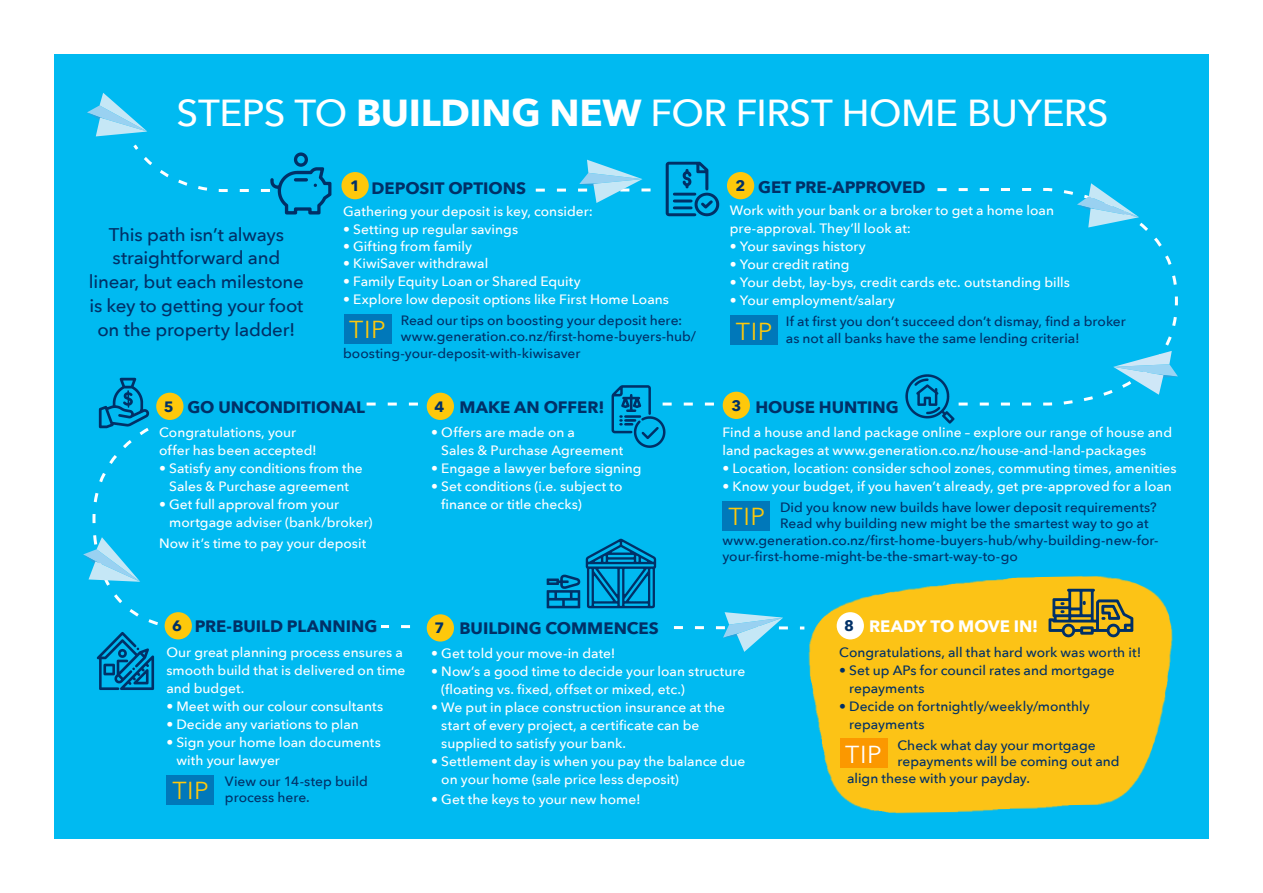
<style>
.page{position:relative;width:1263px;height:893px;background:#fff}
.page>*{position:absolute;margin:0;border:0;box-sizing:border-box;transform-origin:0 0}
.t1{font:500 37.5px "Avenir Next";letter-spacing:-.01em;color:#fff}
.t2{font:24.6px "Avenir Next";letter-spacing:.02em;color:#fec80b}
.t3{font:24.6px "Avenir Next";color:#fff}
.t4{font:500 18.3px/23.9px "Avenir Next";letter-spacing:-.015em;color:#003067;text-align:center}
.t5{font:700 16.5px "Avenir Next";color:#003067}
.t6{font:700 16.5px "Avenir Next";color:#fff}
.t7{font:700 15px "Avenir Next";color:#003067}
.t8{font:500 13.5px/18px "Avenir Next";color:#fff}
.t9{font:500 13.5px/16.5px "Avenir Next";color:#003067}
.s1{font-weight:700}
</style>
<div class="page">
<div style="left:54px;top:54px;width:1155px;height:785px;background:#00baf1"></div>
<img style="left:808px;top:631px;width:365px;height:183px">
<svg style="left:92px;top:144px;width:1086px;height:487px"></svg>
<div style="left:421px;top:599px;width:250px;height:45px;background:#00baf1"></div>
<div style="left:167px;top:606px;width:214px;height:32px;background:#00baf1"></div>
<div style="left:721px;top:388px;width:231px;height:34px;background:#00baf1"></div>
<div style="left:426px;top:388px;width:227px;height:34px;background:#00baf1"></div>
<div style="left:153px;top:385px;width:209px;height:39px;background:#00baf1"></div>
<div style="left:279px;top:173px;width:250px;height:38px;background:#00baf1"></div>
<div style="left:653px;top:173px;width:277px;height:38px;background:#00baf1"></div>
<div style="left:156px;top:393px;width:27px;height:27px;background:#fec80b;border-radius:50%"></div>
<div style="left:427px;top:393px;width:27px;height:27px;background:#fec80b;border-radius:50%"></div>
<div style="left:723px;top:392px;width:27px;height:27px;background:#fec80b;border-radius:50%"></div>
<div style="left:165px;top:612px;width:27px;height:27px;background:#fec80b;border-radius:50%"></div>
<div style="left:837px;top:612px;width:27px;height:27px;background:#fff;border-radius:50%"></div>
<div style="left:345px;top:314px;width:47px;height:30px;background:#0078ba"></div>
<div style="left:730px;top:315px;width:47px;height:30px;background:#0078ba"></div>
<div style="left:722px;top:501px;width:48px;height:29px;background:#0078ba"></div>
<div style="left:166px;top:775px;width:48px;height:30px;background:#0078ba"></div>
<div style="left:840px;top:739px;width:48px;height:29px;background:#fb9800"></div>
<svg style="left:1060px;top:183px;width:118px;height:111px"></svg>
<svg style="left:381px;top:612px;width:416px;height:40px"></svg>
<svg style="left:237px;top:160px;width:803px;height:43px"></svg>
<svg style="left:83px;top:532px;width:126px;height:98px"></svg>
<svg style="left:87px;top:93px;width:60px;height:43px"></svg>
<svg style="left:1055px;top:314px;width:123px;height:93px"></svg>
<img style="left:661px;top:160px;width:63px;height:59px">
<img style="left:96px;top:375px;width:57px;height:57px">
<img style="left:94px;top:630px;width:63px;height:60px">
<img style="left:267px;top:150px;width:68px;height:67px">
<img style="left:603px;top:381px;width:71px;height:70px">
<img style="left:583px;top:535px;width:76px;height:74px">
<img style="left:544px;top:572px;width:39px;height:37px">
<img style="left:903px;top:373px;width:53px;height:52px">
<img style="left:1041px;top:571px;width:100px;height:84px">
<h1 class="t1" style="left:176px;top:81px;width:65px">steps</h1>
<h1 class="t1" style="left:294px;top:81px;width:811px">to <span class="s1">BUILDING NEW</span> for First Home Buyers</h1>
<h3 class="t4" style="left:89px;top:222px;width:216px">This path isn’t always straightforward and linear, but each milestone is key to getting your foot on the property ladder!</h3>
<p class="t5" style="left:371px;top:174px;width:156px">DEPOSIT OPTIONS</p>
<p class="t7" style="left:736px;top:173px;width:11px">2</p>
<p class="t8" style="left:343px;top:202px;width:251px">Gathering your deposit is key, consider:</p>
<p class="t8" style="left:343px;top:220px;width:176px">• Setting up regular savings</p>
<p class="t8" style="left:343px;top:237px;width:130px">• Gifting from family</p>
<p class="t8" style="left:343px;top:254px;width:147px">• KiwiSaver withdrawal</p>
<p class="t8" style="left:343px;top:272px;width:239px">• Family Equity Loan or Shared Equity</p>
<p class="t8" style="left:343px;top:290px;width:327px">• Explore low deposit options like First Home Loans</p>
<h2 class="t2" style="left:349px;top:309px;width:38px">Tip</h2>
<p class="t9" style="left:401px;top:312px;width:283px">Read our tips on boosting your deposit here:</p>
<p class="t7" style="left:350px;top:173px;width:11px">1</p>
<p class="t5" style="left:758px;top:173px;width:169px">GET PRE-APPROVED</p>
<p class="t8" style="left:730px;top:201px;width:326px">Work with your bank or a broker to get a home loan pre-approval. They’ll look at:</p>
<p class="t8" style="left:730px;top:237px;width:138px">• Your savings history</p>
<p class="t8" style="left:730px;top:255px;width:121px">• Your credit rating</p>
<p class="t8" style="left:730px;top:273px;width:342px">• Your debt, lay-bys, credit cards etc. outstanding bills</p>
<p class="t8" style="left:730px;top:291px;width:167px">• Your employment/salary</p>
<h2 class="t2" style="left:736px;top:310px;width:38px">Tip</h2>
<p class="t9" style="left:786px;top:313px;width:341px">If at first you don’t succeed don’t dismay, find a broker as not all banks have the same lending criteria!</p>
<p class="t9" style="left:401px;top:328px;width:297px">www.generation.co.nz/first-home-buyers-hub/</p>
<p class="t9" style="left:343px;top:345px;width:239px">boosting-your-deposit-with-kiwisaver</p>
<p class="t7" style="left:164px;top:394px;width:11px">5</p>
<p class="t7" style="left:434px;top:394px;width:11px">4</p>
<p class="t7" style="left:731px;top:393px;width:11px">3</p>
<p class="t5" style="left:755px;top:393px;width:145px">HOUSE HUNTING</p>
<p class="t8" style="left:722px;top:423px;width:451px">Find a house and land package online – explore our range of house and land packages at www.generation.co.nz/house-and-land-packages</p>
<p class="t8" style="left:722px;top:459px;width:456px">• Location, location: consider school zones, commuting times, amenities</p>
<p class="t8" style="left:722px;top:477px;width:451px">• Know your budget, if you haven’t already, get pre-approved for a loan</p>
<h2 class="t2" style="left:728px;top:496px;width:38px">Tip</h2>
<p class="t9" style="left:780px;top:498px;width:378px">Did you know new builds have lower deposit requirements?</p>
<p class="t5" style="left:187px;top:393px;width:179px">GO UNCONDITIONAL</p>
<p class="t8" style="left:159px;top:423px;width:159px">Congratulations, your offer has been accepted!</p>
<p class="t8" style="left:159px;top:459px;width:205px;text-align:center">• Satisfy any conditions from the<br>Sales &amp; Purchase agreement</p>
<p class="t8" style="left:169px;top:495px;width:205px;text-indent:-10px">• Get full approval from your mortgage adviser (bank/broker)</p>
<p class="t8" style="left:159px;top:533px;width:209px">Now it’s time to pay your deposit</p>
<p class="t5" style="left:459px;top:393px;width:146px">MAKE AN OFFER!</p>
<p class="t8" style="left:441px;top:423px;width:184px;text-indent:-10px">• Offers are made on a<br>Sales &amp; Purchase Agreement</p>
<p class="t8" style="left:431px;top:459px;width:212px">• Engage a lawyer before signing</p>
<p class="t8" style="left:441px;top:477px;width:183px;text-indent:-10px">• Set conditions (i.e. subject to finance or title checks)</p>
<p class="t9" style="left:780px;top:515px;width:370px">Read why building new might be the smartest way to go at</p>
<p class="t9" style="left:722px;top:531px;width:437px">www.generation.co.nz/first-home-buyers-hub/why-building-new-for-</p>
<p class="t9" style="left:722px;top:548px;width:297px">your-first-home-might-be-the-smart-way-to-go</p>
<p class="t6" style="left:869px;top:612px;width:171px">READY TO MOVE IN!</p>
<p class="t9" style="left:839px;top:643px;width:304px">Congratulations, all that hard work was worth it!</p>
<p class="t9" style="left:849px;top:661px;width:267px;line-height:18px;text-indent:-10px">• Set up APs for council rates and mortgage repayments</p>
<p class="t9" style="left:849px;top:697px;width:242px;line-height:18px;text-indent:-10px">• Decide on fortnightly/weekly/monthly repayments</p>
<h2 class="t3" style="left:845px;top:734px;width:38px">Tip</h2>
<p class="t9" style="left:897px;top:736px;width:200px">Check what day your mortgage</p>
<p class="t5" style="left:195px;top:612px;width:184px">PRE-BUILD PLANNING</p>
<p class="t8" style="left:166px;top:643px;width:241px">Our great planning process ensures a smooth build that is delivered on time and budget.</p>
<p class="t8" style="left:166px;top:697px;width:218px">• M eet with our colour consultants</p>
<p class="t8" style="left:166px;top:715px;width:194px">• Decide any variations to plan</p>
<p class="t8" style="left:176px;top:733px;width:206px;text-indent:-10px">• Sign your home loan documents with your lawyer</p>
<h2 class="t2" style="left:172px;top:770px;width:38px">Tip</h2>
<p class="t9" style="left:225px;top:772px;width:144px">View our 14-step build process here.</p>
<p class="t7" style="left:172px;top:613px;width:11px">6</p>
<p class="t7" style="left:434px;top:615px;width:11px">7</p>
<p class="t7" style="left:844px;top:613px;width:11px">8</p>
<p class="t5" style="left:459px;top:614px;width:201px">BUILDING COMMENCES</p>
<p class="t8" style="left:431px;top:644px;width:186px">• Get told your move-in date!</p>
<p class="t8" style="left:441px;top:662px;width:306px;text-indent:-10px">• Now’s a good time to decide your loan structure (floating vs. fixed, offset or mixed, etc.)</p>
<p class="t8" style="left:441px;top:698px;width:285px;text-indent:-10px">• We put in place construction insurance at the start of every project, a certificate can be supplied to satisfy your bank.</p>
<p class="t8" style="left:441px;top:752px;width:305px;text-indent:-10px">• Settlement day is when you pay the balance due on your home (sale price less deposit)</p>
<p class="t8" style="left:431px;top:789px;width:211px">• Get the keys to your new home!</p>
<p class="t9" style="left:897px;top:753px;width:224px">repayments will be coming out and</p>
<p class="t9" style="left:847px;top:769px;width:184px">align these with your payday.</p>
</div>
